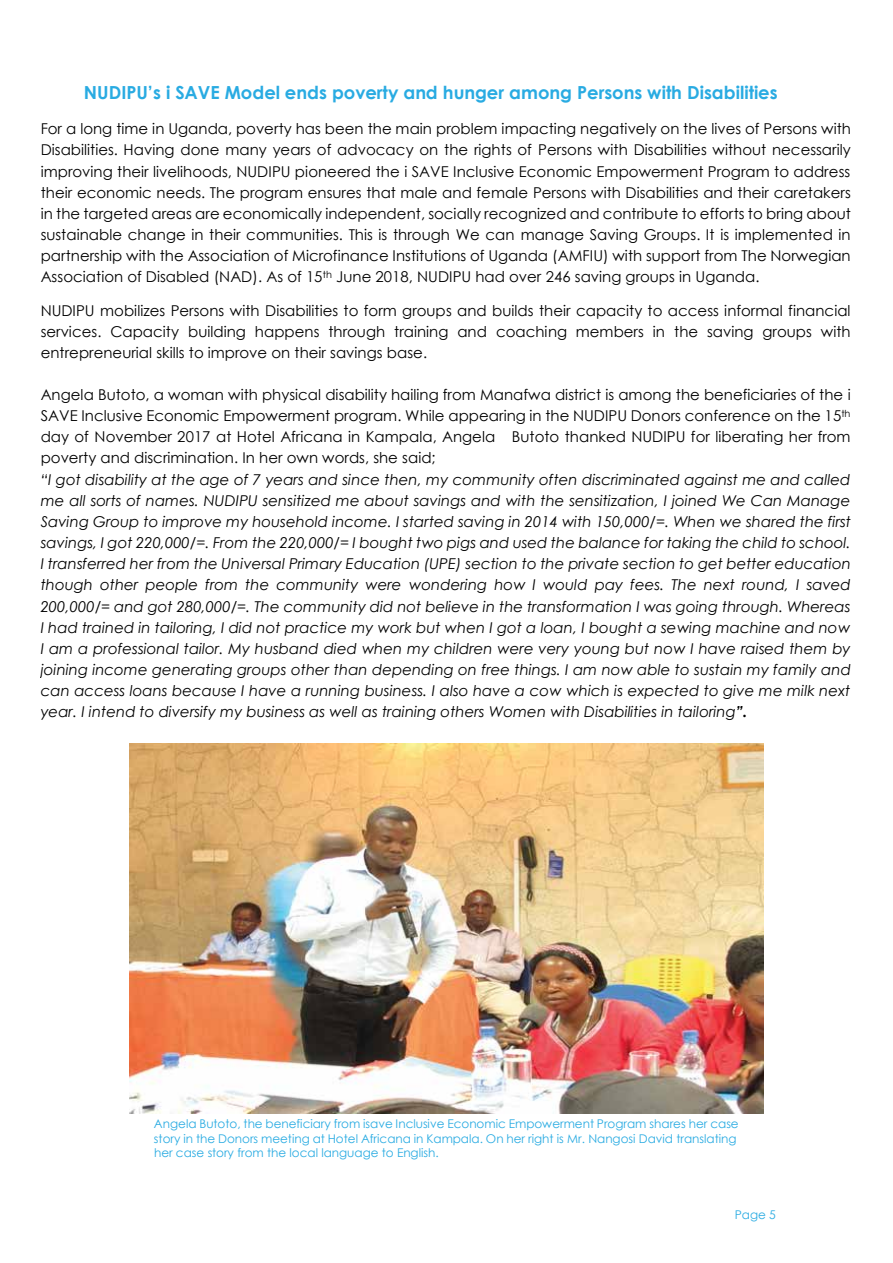
<style>
.page{position:relative;width:893px;height:1263px;background:#fff}
.page>*{position:absolute;margin:0;border:0;box-sizing:border-box;transform-origin:0 0}
.t1{font:700 18px "Century Gothic";color:#29abe2}
.t2{font:15px/21.1px "Century Gothic";color:#010101;text-align:justify}
.t3{font:italic 15px/21.1px "Century Gothic";letter-spacing:.005em;color:#010101;text-align:justify}
.t4{font:12px/14.4px "Century Gothic";color:#29abe2}
.s1{font-weight:700}
</style>
<div class="page">
<img style="left:130px;top:743px;width:633px;height:371px">
<p class="t1" style="left:84px;top:79px;width:695px">NUDIPU’s i SAVE Model ends poverty and hunger among Persons with Disabilities</p>
<p class="t2" style="left:41px;top:118px;width:812px">For a long time in Uganda, poverty has been the main problem impacting negatively on the lives of Persons with Disabilities. Having done many years of advocacy on the rights of Persons with Disabilities without necessarily improving their livelihoods, NUDIPU pioneered the i SAVE Inclusive Economic Empowerment Program to address their economic needs. The program ensures that male and female Persons with Disabilities and their caretakers in the targeted areas are economically independent, socially recognized and contribute to efforts to bring about sustainable change in their communities. This is through We can manage Saving Groups. It is implemented in partnership with the Association of Microfinance Institutions of Uganda (AMFIU) with support from The Norwegian Association of Disabled (NAD). As of 15<sup>th</sup> June 2018, NUDIPU had over 246 saving groups in Uganda.</p>
<p class="t2" style="left:41px;top:299px;width:811px">NUDIPU mobilizes Persons with Disabilities to form groups and builds their capacity to access informal financial services. Capacity building happens through training and coaching members in the saving groups with entrepreneurial skills to improve on their savings base.</p>
<p class="t2" style="left:41px;top:384px;width:812px">Angela Butoto, a woman with physical disability hailing from Manafwa district is among the beneficiaries of the i SAVE Inclusive Economic Empowerment program. While appearing in the NUDIPU Donors conference on the 15<sup>th </sup>day of November 2017 at Hotel Africana in Kampala, Angela Butoto thanked NUDIPU for liberating her from poverty and discrimination. In her own words, she said;</p>
<p class="t3" style="left:41px;top:468px;width:812px">“I got disability at the age of 7 years and since then, my community often discriminated against me and called me all sorts of names. NUDIPU sensitized me about savings and with the sensitization, I joined We Can Manage Saving Group to improve my household income. I started saving in 2014 with 150,000/=. When we shared the first savings, I got 220,000/=. From the 220,000/= I bought two pigs and used the balance for taking the child to school.<br>I transferred her from the Universal Primary Education (UPE) section to the private section to get better education though other people from the community were wondering how I would pay fees. The next round, I saved 200,000/= and got 280,000/=. The community did not believe in the transformation I was going through. Whereas I had trained in tailoring, I did not practice my work but when I got a loan, I bought a sewing machine and now I am a professional tailor. My husband died when my children were very young but now I have raised them by joining income generating groups other than depending on free things. I am now able to sustain my family and can access loans because I have a running business. I also have a cow which is expected to give me milk next year. I intend to diversify my business as well as training others Women with Disabilities in tailoring<span class="s1">”.</span></p>
<p class="t4" style="left:154px;top:1117px;width:586px">Angela Butoto, the beneficiary from isave Inclusive Economic Empowerment Program shares her case story in the Donors meeting at Hotel Africana in Kampala. On her right is Mr. Nangosi David translating her case story from the local language to English.</p>
<p class="t4" style="left:735px;top:1207px;width:43px">Page 5</p>
</div>
